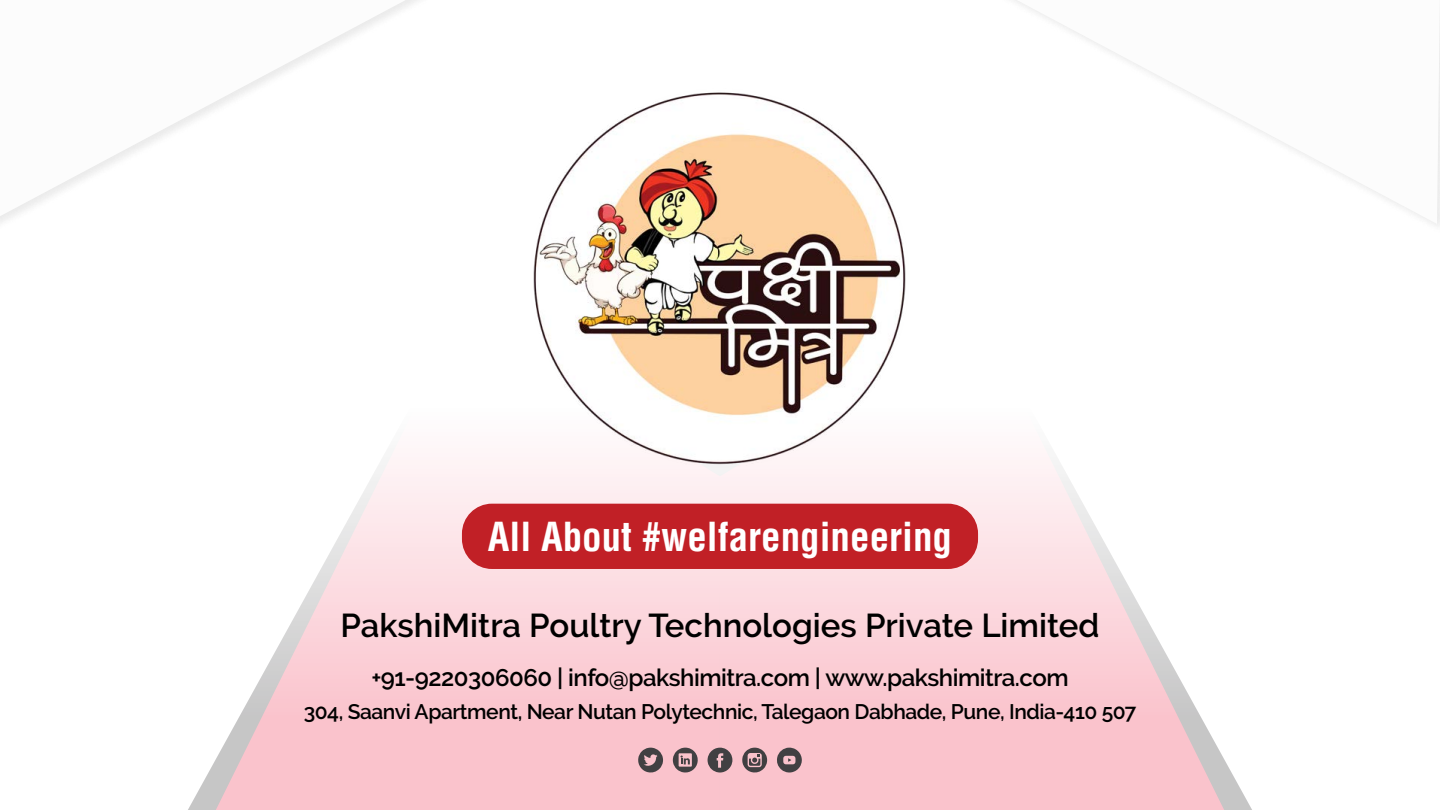
<style>
.page{position:relative;width:1440px;height:810px;background:#fff}
.page>*{position:absolute;margin:0;border:0;box-sizing:border-box;transform-origin:0 0}
.t1{font:700 condensed 39px "Helvetica";color:#fff}
.t2{font:600 33px "Raleway";color:#000}
.t3{font:600 24px "Raleway";letter-spacing:-.02em;color:#000}
.t4{font:600 21px "Raleway";letter-spacing:-.02em;color:#000}
</style>
<div class="page">
<svg style="left:216px;top:457px;width:504px;height:353px"></svg>
<svg style="left:720px;top:457px;width:504px;height:353px"></svg>
<svg style="left:0;top:0;width:418px;height:223px"></svg>
<svg style="left:1014px;top:0;width:426px;height:224px"></svg>
<div style="left:462px;top:504px;width:516px;height:65px;background:#c12026;border-radius:30px"></div>
<img style="left:529px;top:88px;width:381px;height:380px;border-radius:190px">
<svg style="left:707px;top:748px;width:25px;height:24px"></svg>
<svg style="left:742px;top:748px;width:25px;height:25px"></svg>
<svg style="left:673px;top:748px;width:25px;height:25px"></svg>
<svg style="left:776px;top:748px;width:26px;height:24px"></svg>
<svg style="left:638px;top:748px;width:25px;height:25px"></svg>
<h1 class="t1" style="left:488px;top:512px;width:466px">All About #welfarengineering</h1>
<h2 class="t2" style="left:340px;top:607px;width:760px">PakshiMitra Poultry Technologies Private Limited</h2>
<p class="t3" style="left:371px;top:664px;width:699px">+91-9220306060 | info@pakshimitra.com | www.pakshimitra.com</p>
<p class="t4" style="left:304px;top:699px;width:834px">304, Saanvi Apartment, Near Nutan Polytechnic, Talegaon Dabhade, Pune, India-410 507</p>
</div>
